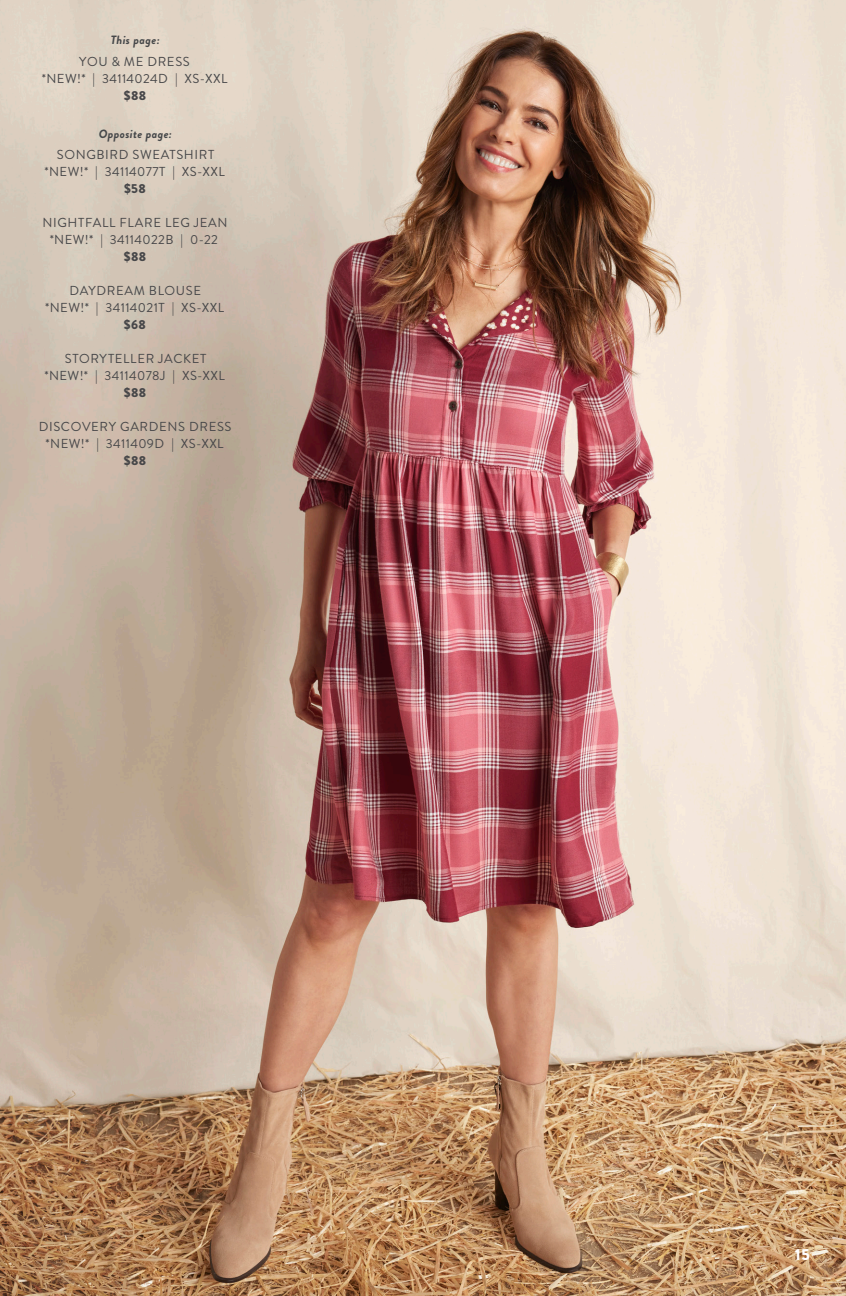
<style>
.page{position:relative;width:846px;height:1296px;background:#fff}
.page>*{position:absolute;margin:0;border:0;box-sizing:border-box;transform-origin:0 0}
.t1{font:900 16px "Brandon Grotesque";color:#fff}
.t2{font:13px/17px "Brandon Grotesque";letter-spacing:.04em;color:#474749;text-align:center}
.t3{font:900 13px "Brandon Grotesque";letter-spacing:.03em;color:#474749}
.t4{font:italic 700 12px "Brandon Grotesque";letter-spacing:.03em;color:#46484a}
</style>
<div class="page">
<img style="left:0;top:0;width:846px;height:1296px">
<p class="t4" style="left:111px;top:32px;width:51px">This page:</p>
<p class="t2" style="left:42px;top:53px;width:187px">YOU &amp; ME DRESS<br>*NEW!* | 34114024D | XS-XXL</p>
<p class="t3" style="left:124px;top:86px;width:24px">$88</p>
<p class="t4" style="left:99px;top:125px;width:75px">Opposite page:</p>
<p class="t2" style="left:45px;top:147px;width:182px">SONGBIRD SWEATSHIRT *NEW!* | 34114077T | XS-XXL</p>
<p class="t3" style="left:124px;top:180px;width:23px">$58</p>
<p class="t2" style="left:42px;top:215px;width:186px">NIGHTFALL FLARE LEG JEAN *NEW!* | 34114022B | 0-22</p>
<p class="t3" style="left:124px;top:248px;width:24px">$88</p>
<p class="t2" style="left:45px;top:283px;width:180px">DAYDREAM BLOUSE<br>*NEW!* | 34114021T | XS-XXL</p>
<p class="t3" style="left:124px;top:316px;width:23px">$68</p>
<p class="t2" style="left:44px;top:351px;width:182px">STORYTELLER JACKET *NEW!* | 34114078J | XS-XXL</p>
<p class="t3" style="left:124px;top:384px;width:24px">$88</p>
<p class="t2" style="left:39px;top:419px;width:194px">DISCOVERY GARDENS DRESS *NEW!* | 3411409D | XS-XXL</p>
<p class="t3" style="left:124px;top:452px;width:24px">$88</p>
<p class="t1" style="left:795px;top:1243px;width:17px">15</p>
</div>
